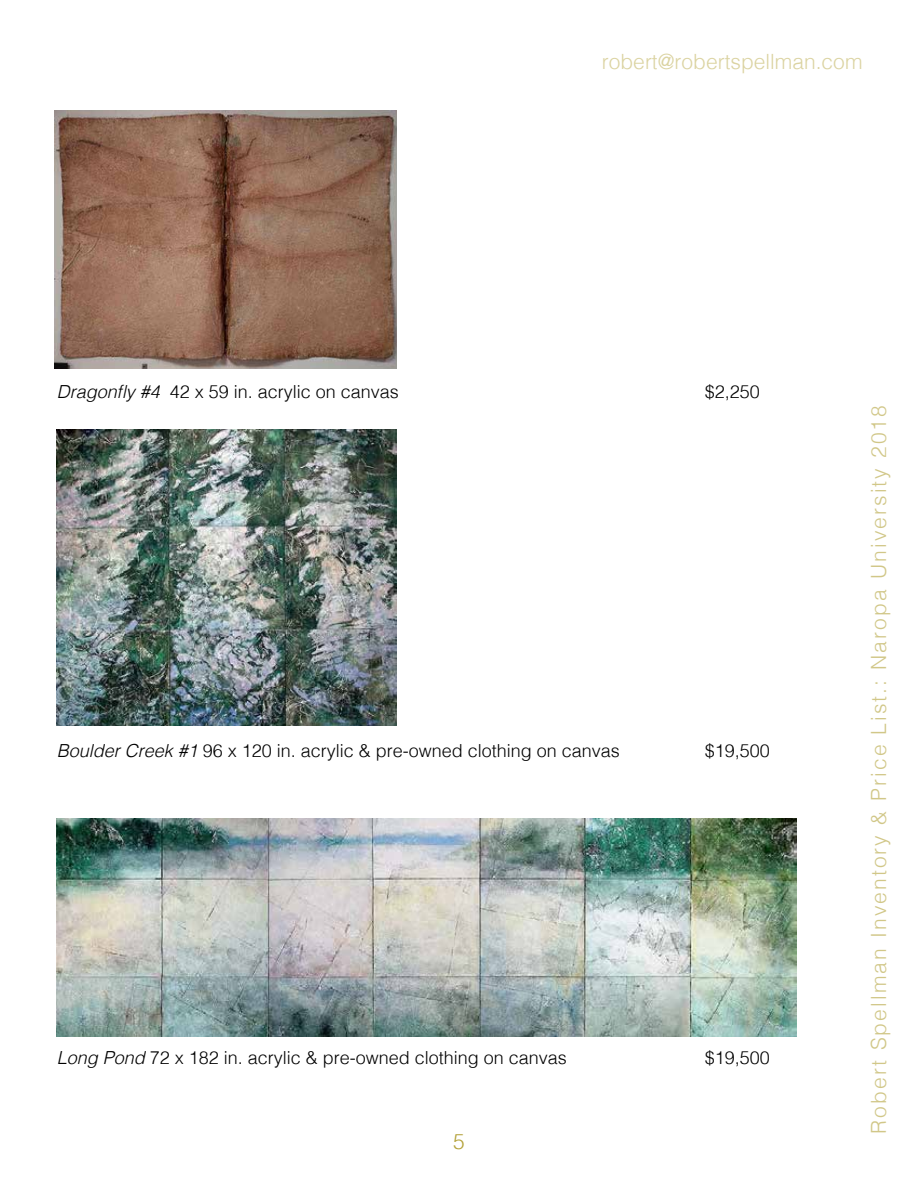
<style>
.page{position:relative;width:918px;height:1188px;background:#fff}
.page>*{position:absolute;margin:0;border:0;box-sizing:border-box;transform-origin:0 0}
.t1{font:300 21px "Helvetica";letter-spacing:.1em;color:#d1c788}
.t2{font:300 21px "Helvetica";color:#dbd3a1}
.t3{font:300 21px "Helvetica";color:#b3a138}
.t4{font:300 18px "Helvetica";color:#000}
.s1{font-style:italic}
</style>
<div class="page">
<img style="left:57px;top:430px;width:340px;height:296px">
<img style="left:54px;top:111px;width:343px;height:257px">
<img style="left:57px;top:819px;width:739px;height:218px">
<p class="t2" style="left:602px;top:44px;width:262px">robert@robertspellman.com</p>
<p class="t4" style="left:57px;top:376px;width:344px"><span class="s1">Dragonfly #4</span> 42 x 59 in. acrylic on canvas</p>
<p class="t4" style="left:705px;top:376px;width:57px">$2,250</p>
<p class="t4" style="left:57px;top:735px;width:565px"><span class="s1">Boulder Creek #1</span> 96 x 120 in. acrylic &amp; pre-owned clothing on canvas</p>
<p class="t4" style="left:705px;top:735px;width:67px">$19,500</p>
<p class="t4" style="left:57px;top:1043px;width:512px"><span class="s1">Long Pond</span> 72 x 182 in. acrylic &amp; pre-owned clothing on canvas</p>
<p class="t4" style="left:705px;top:1043px;width:67px">$19,500</p>
<p class="t3" style="left:453px;top:1124px;width:13px">5</p>
<p class="t1" style="left:861px;top:1134px;width:730px;rotate:-90deg">Robert Spellman Inventory &amp; Price List.: Naropa University 2018</p>
</div>
